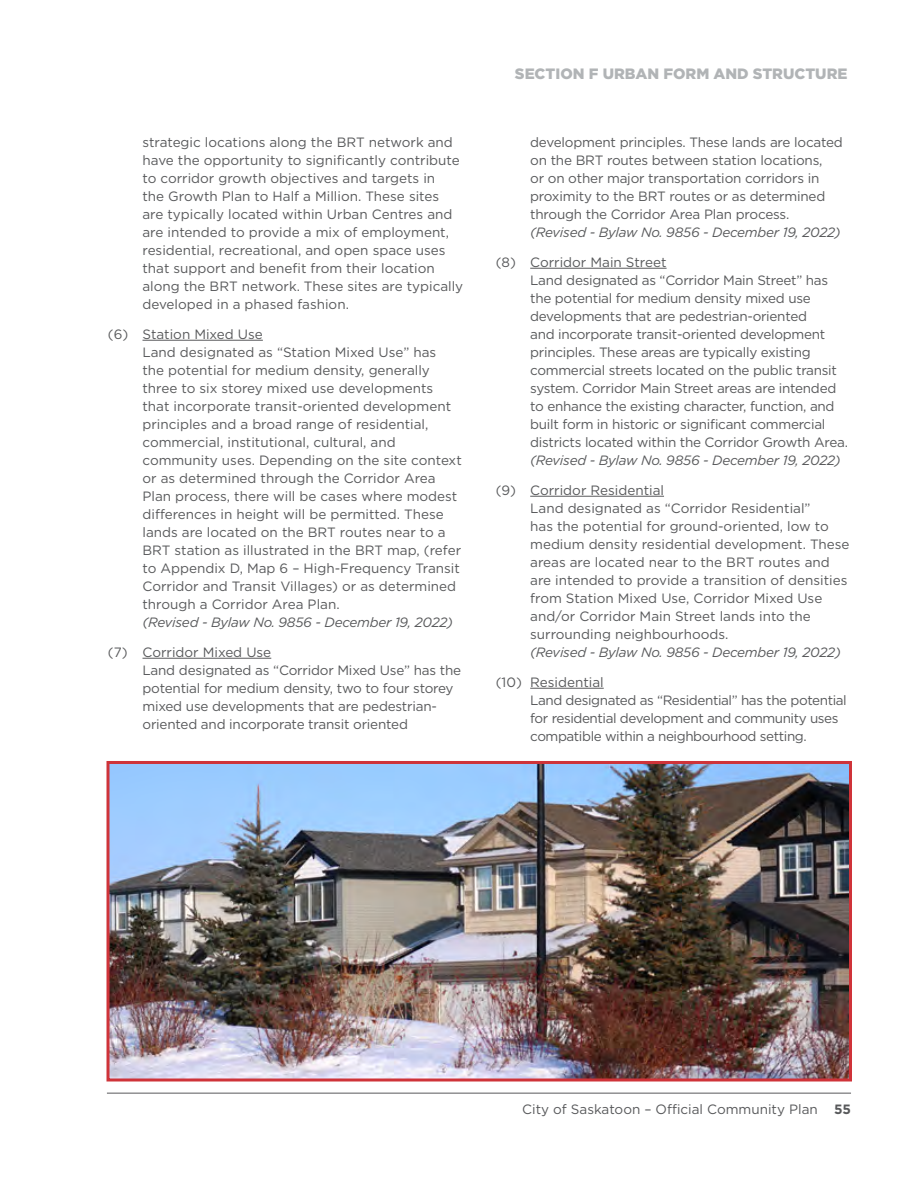
<style>
.page{position:relative;width:918px;height:1188px;background:#fff}
.page>*{position:absolute;margin:0;border:0;box-sizing:border-box;transform-origin:0 0}
.t1{font:900 15px "Gotham";color:#b1b4b6}
.t2{font:13.5px/18px "Gotham";letter-spacing:-.005em;color:#58595b}
.t3{font:italic 13.5px "Gotham";letter-spacing:-.02em;color:#58595b}
.t4{font:13.5px/18px "Gotham";letter-spacing:-.03em;color:#58595b}
.s1{font-weight:700}
</style>
<div class="page">
<hr style="left:107px;top:1093px;width:744px;height:1px;background:#58595b">
<hr style="left:142px;top:340px;width:121px;height:1px;background:#58595b">
<hr style="left:142px;top:658px;width:129px;height:1px;background:#58595b">
<hr style="left:530px;top:268px;width:137px;height:1px;background:#58595b">
<hr style="left:530px;top:496px;width:134px;height:1px;background:#58595b">
<hr style="left:530px;top:688px;width:74px;height:1px;background:#58595b">
<img style="left:110px;top:765px;width:738px;height:313px">
<div style="left:106px;top:761px;width:746px;height:321px;border:3px solid #cf3339"></div>
<p class="t2" style="left:142px;top:133px;width:322px">strategic locations along the BRT network and have the opportunity to significantly contribute to corridor growth objectives and targets in<br>the Growth Plan to Half a Million. These sites are typically located within Urban Centres and are intended to provide a mix of employment, residential, recreational, and open space uses that support and benefit from their location along the BRT network. These sites are typically developed in a phased fashion.</p>
<p class="t2" style="left:142px;top:325px;width:321px;text-indent:-35px">(6) Station Mixed Use<br>Land designated as “Station Mixed Use” has<br>the potential for medium density, generally three to six storey mixed use developments that incorporate transit-oriented development principles and a broad range of residential, commercial, institutional, cultural, and community uses. Depending on the site context or as determined through the Corridor Area Plan process, there will be cases where modest differences in height will be permitted. These lands are located on the BRT routes near to a BRT station as illustrated in the BRT map, (refer to Appendix D, Map 6 – High-Frequency Transit Corridor and Transit Villages) or as determined through a Corridor Area Plan.</p>
<p class="t3" style="left:142px;top:613px;width:312px">(Revised - Bylaw No. 9856 - December 19, 2022)</p>
<p class="t2" style="left:142px;top:643px;width:320px;text-indent:-35px">(7) Corridor Mixed Use<br>Land designated as “Corridor Mixed Use” has the potential for medium density, two to four storey mixed use developments that are pedestrian&shy;oriented and incorporate transit oriented</p>
<p class="t1" style="left:515px;top:64px;width:334px">SECTION F URBAN FORM AND STRUCTURE</p>
<p class="t2" style="left:530px;top:133px;width:314px">development principles. These lands are located on the BRT routes between station locations,<br>or on other major transportation corridors in proximity to the BRT routes or as determined through the Corridor Area Plan process.</p>
<p class="t3" style="left:530px;top:223px;width:312px">(Revised - Bylaw No. 9856 - December 19, 2022)</p>
<p class="t2" style="left:530px;top:253px;width:319px;text-indent:-35px">(8) Corridor Main Street<br>Land designated as “Corridor Main Street” has the potential for medium density mixed use developments that are pedestrian-oriented<br>and incorporate transit-oriented development principles. These areas are typically existing commercial streets located on the public transit system. Corridor Main Street areas are intended to enhance the existing character, function, and built form in historic or significant commercial districts located within the Corridor Growth Area.</p>
<p class="t3" style="left:530px;top:451px;width:312px">(Revised - Bylaw No. 9856 - December 19, 2022)</p>
<p class="t2" style="left:530px;top:481px;width:321px;text-indent:-35px">(9) Corridor Residential<br>Land designated as “Corridor Residential”<br>has the potential for ground-oriented, low to medium density residential development. These areas are located near to the BRT routes and are intended to provide a transition of densities from Station Mixed Use, Corridor Mixed Use and/or Corridor Main Street lands into the surrounding neighbourhoods.</p>
<p class="t3" style="left:530px;top:643px;width:312px">(Revised - Bylaw No. 9856 - December 19, 2022)</p>
<p class="t4" style="left:530px;top:673px;width:318px;text-indent:-35px">(10) Residential<br>Land designated as “Residential” has the potential for residential development and community uses compatible within a neighbourhood setting.</p>
<p class="t2" style="left:522px;top:1100px;width:330px">City of Saskatoon – Official Community Plan <span class="s1">55</span></p>
</div>
